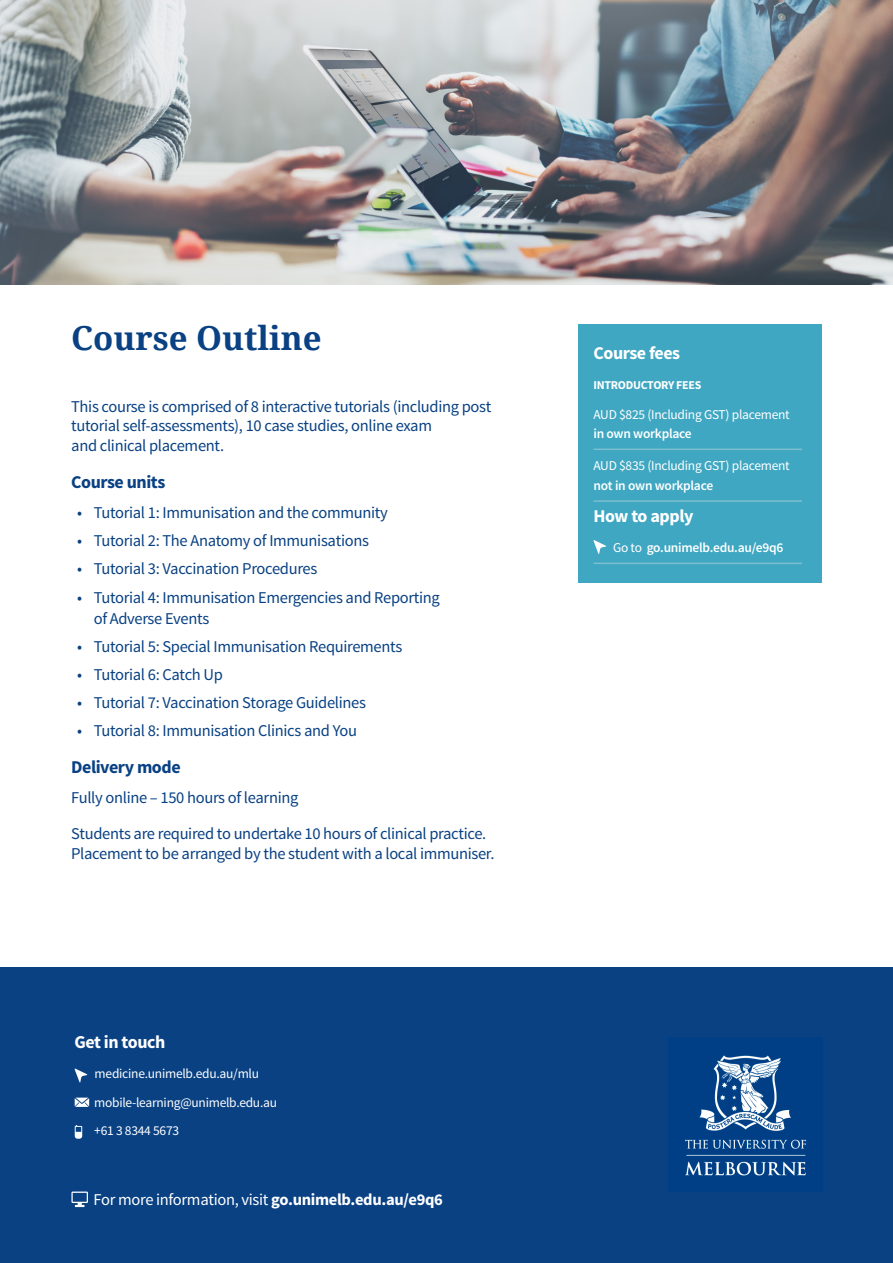
<style>
.page{position:relative;width:893px;height:1263px;background:#fff}
.page>*{position:absolute;margin:0;border:0;box-sizing:border-box;transform-origin:0 0}
.Heading{font:700 33px "Noto Serif";color:#094183}
.bold_subhead___info{font:700 18px "Source Sans Pro";letter-spacing:-.025em;color:#fff}
.bold_subheadings{font:700 18px "Source Sans Pro";letter-spacing:-.025em;color:#094183}
.body_v2{font:16.5px/19.5px "Source Sans Pro";letter-spacing:-.02em;color:#094183}
.t1{font:16.5px "Source Sans Pro";letter-spacing:-.02em;color:#fff}
.info_box_text{font:13.5px/19.5px "Source Sans Pro";letter-spacing:-.02em;color:#fff}
.info_box_text-2{font:600 13.5px "Source Sans Pro";letter-spacing:-.02em;color:#fff}
.bold_subhead___info-2{font:700 12px "Source Sans Pro";letter-spacing:-.025em;color:#fff}
.s1{font-weight:700}
.s2{font-weight:600}
.s3{font-weight:400}
</style>
<div class="page">
<div style="left:0;top:967px;width:893px;height:296px;background:#094183"></div>
<img style="left:0;top:0;width:893px;height:285px">
<svg style="left:74px;top:1068px;width:14px;height:15px"></svg>
<svg style="left:75px;top:1097px;width:14px;height:10px"></svg>
<svg style="left:75px;top:1125px;width:7px;height:14px"></svg>
<div style="left:578px;top:324px;width:243px;height:259px;background:#3fa7c2"></div>
<hr style="left:593px;top:449px;width:209px;height:1px;background:#7cbdce">
<hr style="left:593px;top:500px;width:209px;height:2px;background:#7cbdce">
<hr style="left:593px;top:563px;width:209px;height:1px;background:#7cbdce">
<svg style="left:71px;top:1191px;width:17px;height:16px"></svg>
<img style="left:685px;top:1055px;width:121px;height:121px">
<svg style="left:593px;top:540px;width:13px;height:14px"></svg>
<p class="Heading" style="left:71px;top:315px;width:252px">Course Outline</p>
<p class="body_v2" style="left:71px;top:397px;width:422px">This course is comprised of 8 interactive tutorials (including post tutorial self-assessments), 10 case studies, online exam<br>and clinical placement.</p>
<p class="bold_subheadings" style="left:71px;top:470px;width:96px">Course units</p>
<p class="body_v2" style="left:77px;top:503px;width:312px">• Tutorial 1: Immunisation and the community</p>
<p class="body_v2" style="left:77px;top:531px;width:293px">• Tutorial 2: The Anatomy of Immunisations</p>
<p class="body_v2" style="left:77px;top:559px;width:242px">• Tutorial 3: Vaccination Procedures</p>
<p class="body_v2" style="left:94px;top:587px;width:348px;line-height:21px;text-indent:-16px">• Tutorial 4: Immunisation Emergencies and Reporting of Adverse Events</p>
<p class="body_v2" style="left:77px;top:637px;width:327px">• Tutorial 5: Special Immunisation Requirements</p>
<p class="body_v2" style="left:77px;top:665px;width:147px">• Tutorial 6: Catch Up</p>
<p class="body_v2" style="left:77px;top:693px;width:290px">• Tutorial 7: Vaccination Storage Guidelines</p>
<p class="body_v2" style="left:77px;top:721px;width:281px">• Tutorial 8: Immunisation Clinics and You</p>
<p class="bold_subheadings" style="left:71px;top:755px;width:111px">Delivery mode</p>
<p class="body_v2" style="left:71px;top:788px;width:229px">Fully online – 150 hours of learning</p>
<p class="body_v2" style="left:71px;top:824px;width:425px">Students are required to undertake 10 hours of clinical practice.<br>Placement to be arranged by the student with a local immuniser.</p>
<p class="bold_subhead___info" style="left:75px;top:1031px;width:92px">Get in touch</p>
<p class="info_box_text" style="left:95px;top:1064px;width:166px">medicine.unimelb.edu.au/mlu</p>
<p class="info_box_text" style="left:94px;top:1093px;width:184px">mobile-learning@unimelb.edu.au</p>
<p class="info_box_text" style="left:94px;top:1121px;width:86px">+61 3 8344 5673</p>
<p class="t1" style="left:94px;top:1189px;width:351px">For more information, visit <span class="s1">go.unimelb.edu.au/e9q6</span></p>
<p class="bold_subhead___info" style="left:593px;top:341px;width:88px">Course fees</p>
<p class="bold_subhead___info-2" style="left:593px;top:377px;width:109px">INTRODUCTORY FEES</p>
<p class="info_box_text" style="left:593px;top:405px;width:198px">AUD $825 (Including GST) placement <span class="s2">in own workplace</span></p>
<p class="info_box_text" style="left:593px;top:456px;width:198px">AUD $835 (Including GST) placement <span class="s2">not in own workplace</span></p>
<p class="bold_subhead___info" style="left:593px;top:504px;width:101px">How to apply</p>
<p class="info_box_text-2" style="left:613px;top:539px;width:172px"><span class="s3">Go to</span> go.unimelb.edu.au/e9q6</p>
</div>
